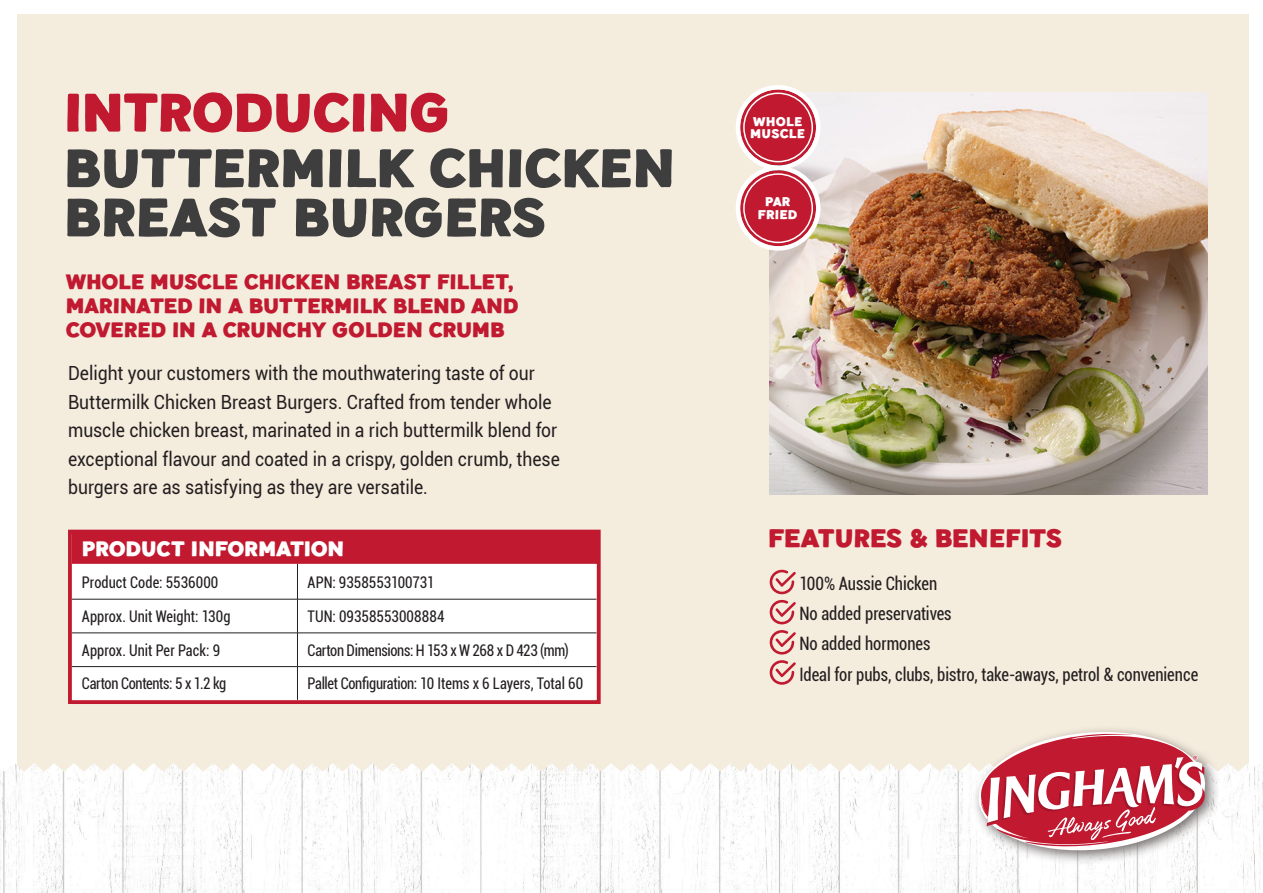
<style>
.page{position:relative;width:1263px;height:893px;background:#fff}
.page>*{position:absolute;margin:0;border:0;box-sizing:border-box;transform-origin:0 0}
.Small_Sub_Heading_NE{font:700 53.7px/49.2px "Nauticus LC";letter-spacing:-.015em;color:#3e3e3f}
.Small_Sub_Heading_NE-2{font:700 53.7px "Nauticus LC";letter-spacing:-.02em;color:#c01930}
.Small_Sub_Heading_NE-3{font:700 25.5px "Nauticus LC";letter-spacing:-.015em;color:#c01930}
.Small_Sub_Heading_NE-4{font:700 21px/24px "Nauticus LC";letter-spacing:-.015em;color:#c01930}
.Product_Name_NEW{font:700 21px "Nauticus LC";letter-spacing:-.01em;color:#fff}
.Product_Small_Table{font:19.5px/28.5px "Roboto";color:#231f20;scale:.9 1}
.Product_Table_Copy_N{font:condensed 18.45px "Roboto";color:#231f20;scale:.9 1}
.Product_Copy_NEW{font:condensed 16.05px "Roboto";letter-spacing:-.02em;color:#231f20;scale:.9 1}
.Product_Copy_NEW-2{font:condensed 16.05px "Roboto";color:#231f20;scale:.9 1}
.Body_Copy_NEW{font:700 12.75px/12.8px "Nauticus LC";letter-spacing:.01em;color:#fff}
</style>
<div class="page">
<div style="left:17px;top:15px;width:1232px;height:781px;background:#f4ecdd"></div>
<svg style="left:770px;top:570px;width:26px;height:24px"></svg>
<svg style="left:770px;top:600px;width:26px;height:24px"></svg>
<svg style="left:770px;top:630px;width:26px;height:24px"></svg>
<svg style="left:770px;top:660px;width:26px;height:25px"></svg>
<img style="left:0;top:763px;width:1245px;height:130px">
<div style="left:972px;top:725px;width:248px;height:141px;background:#696362;opacity:.9"></div>
<svg style="left:975px;top:727px;width:234px;height:128px"></svg>
<img style="left:770px;top:93px;width:438px;height:402px">
<div style="left:740px;top:90px;width:76px;height:75px;background:#c01930;border-radius:50%"></div>
<div style="left:736px;top:85px;width:84px;height:85px;border:4px solid #fff;border-radius:50%"></div>
<div style="left:743px;top:93px;width:70px;height:69px;border:2px solid #fff;border-radius:50%"></div>
<div style="left:740px;top:170px;width:76px;height:76px;background:#c01930;border-radius:50%"></div>
<div style="left:736px;top:166px;width:84px;height:85px;border:4px solid #fff;border-radius:50%"></div>
<div style="left:743px;top:173px;width:70px;height:70px;border:2px solid #fff;border-radius:50%"></div>
<img style="left:1245px;top:763px;width:18px;height:130px">
<div style="left:72px;top:533px;width:524px;height:31px;background:#c01930"></div>
<div style="left:73px;top:564px;width:523px;height:135px;background:#fff"></div>
<hr style="left:297px;top:564px;width:1px;height:35px;background:#231f20">
<hr style="left:72px;top:599px;width:225px;height:1px;background:#231f20">
<hr style="left:297px;top:599px;width:299px;height:1px;background:#231f20">
<hr style="left:297px;top:599px;width:1px;height:34px;background:#231f20">
<hr style="left:72px;top:633px;width:225px;height:1px;background:#231f20">
<hr style="left:297px;top:633px;width:299px;height:1px;background:#231f20">
<hr style="left:297px;top:633px;width:1px;height:33px;background:#231f20">
<hr style="left:72px;top:666px;width:225px;height:1px;background:#231f20">
<hr style="left:297px;top:666px;width:299px;height:1px;background:#231f20">
<hr style="left:297px;top:667px;width:1px;height:33px;background:#231f20">
<div style="left:68px;top:530px;width:533px;height:174px;border:4px solid #c01930"></div>
<p class="Small_Sub_Heading_NE-2" style="left:64px;top:75px;width:388px">INTRODUCING</p>
<p class="Small_Sub_Heading_NE" style="left:64px;top:143px;width:613px">BUTTERMILK CHICKEN<br>BREAST BURGERS</p>
<p class="Small_Sub_Heading_NE-4" style="left:66px;top:269px;width:454px">WHOLE MUSCLE CHICKEN BREAST FILLET,<br>MARINATED IN A BUTTERMILK BLEND AND<br>COVERED IN A CRUNCHY GOLDEN CRUMB</p>
<p class="Product_Small_Table" style="left:68px;top:358px;width:548px">Delight your customers with the mouthwatering taste of our Buttermilk Chicken Breast Burgers. Crafted from tender whole muscle chicken breast, marinated in a rich buttermilk blend for exceptional flavour and coated in a crispy, golden crumb, these burgers are as satisfying as they are versatile.</p>
<p class="Product_Name_NEW" style="left:82px;top:534px;width:264px">PRODUCT INFORMATION</p>
<p class="Product_Copy_NEW-2" style="left:82px;top:571px;width:153px">Product Code: 5536000</p>
<p class="Product_Copy_NEW-2" style="left:308px;top:571px;width:143px">APN: 9358553100731</p>
<p class="Product_Copy_NEW-2" style="left:82px;top:605px;width:166px">Approx. Unit Weight: 130g</p>
<p class="Product_Copy_NEW-2" style="left:308px;top:605px;width:154px">TUN: 09358553008884</p>
<p class="Product_Copy_NEW-2" style="left:82px;top:639px;width:155px">Approx. Unit Per Pack: 9</p>
<p class="Product_Copy_NEW" style="left:308px;top:639px;width:292px">Carton Dimensions: H 153 x W 268 x D 423 (mm)</p>
<p class="Product_Copy_NEW" style="left:82px;top:672px;width:162px">Carton Contents: 5 x 1.2 kg</p>
<p class="Product_Copy_NEW" style="left:308px;top:672px;width:308px">Pallet Configuration: 10 Items x 6 Layers, Total 60</p>
<p class="Body_Copy_NEW" style="left:750px;top:115px;width:56px">WHOLE<br>MUSCLE</p>
<p class="Body_Copy_NEW" style="left:758px;top:195px;width:41px;text-align:center">PAR<br>FRIED</p>
<p class="Small_Sub_Heading_NE-3" style="left:768px;top:520px;width:295px">FEATURES &amp; BENEFITS</p>
<p class="Product_Table_Copy_N" style="left:799px;top:571px;width:155px">100% Aussie Chicken</p>
<p class="Product_Table_Copy_N" style="left:799px;top:601px;width:171px">No added preservatives</p>
<p class="Product_Table_Copy_N" style="left:799px;top:631px;width:147px">No added hormones</p>
<p class="Product_Table_Copy_N" style="left:799px;top:661px;width:445px">Ideal for pubs, clubs, bistro, take-aways, petrol &amp; convenience</p>
</div>
